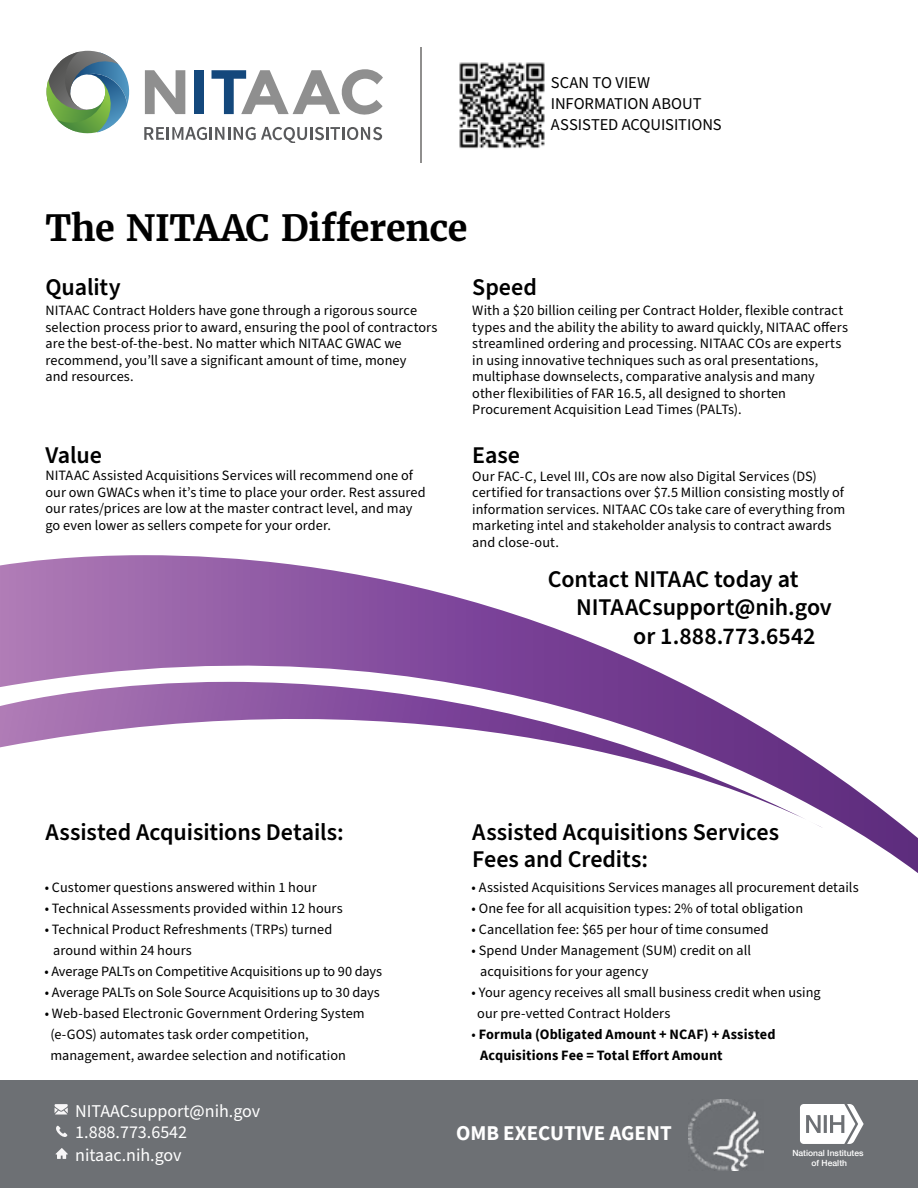
<style>
.page{position:relative;width:918px;height:1188px;background:#fff}
.page>*{position:absolute;margin:0;border:0;box-sizing:border-box;transform-origin:0 0}
.t1{font:700 36px "Merriweather";letter-spacing:-.015em;color:#000}
.t2{font:600 24px/27px "Source Sans Pro";letter-spacing:-.005em;color:#000}
.t3{font:700 21px "Source Sans Pro";color:#fff}
.t4{font:18px/21px "Source Sans Pro";color:#fff}
.t5{font:16.5px/21px "Source Sans Pro";color:#000}
.t6{font:14.25px/16.5px "Source Sans Pro";letter-spacing:.005em;color:#000}
.t7{font:700 14.25px/21px "Source Sans Pro";letter-spacing:.01em;color:#000}
.t8{font:500 8.55px/9.6px "Helvetica Neue";color:#fff;text-align:center}
.s1{font-weight:400}
</style>
<div class="page">
<div style="left:0;top:1080px;width:918px;height:108px;background:#6d7074"></div>
<svg style="left:0;top:555px;width:918px;height:318px"></svg>
<svg style="left:0;top:664px;width:823px;height:164px"></svg>
<hr style="left:420px;top:48px;width:1px;height:115px;background:#908f8e">
<img style="left:459px;top:62px;width:86px;height:87px">
<svg style="left:56px;top:1126px;width:11px;height:11px"></svg>
<svg style="left:56px;top:1148px;width:12px;height:11px"></svg>
<svg style="left:55px;top:1104px;width:13px;height:11px"></svg>
<img style="left:689px;top:1100px;width:75px;height:70px">
<svg style="left:800px;top:1104px;width:64px;height:40px"></svg>
<svg style="left:46px;top:51px;width:84px;height:83px"></svg>
<svg style="left:145px;top:70px;width:40px;height:44px"></svg>
<div style="left:194px;top:70px;width:9px;height:44px;background:#14487c"></div>
<svg style="left:212px;top:69px;width:171px;height:46px"></svg>
<svg style="left:144px;top:127px;width:238px;height:15px"></svg>
<p class="t5" style="left:551px;top:73px;width:172px">SCAN TO VIEW<br>INFORMATION ABOUT<br>ASSISTED ACQUISITIONS</p>
<h1 class="t1" style="left:45px;top:205px;width:424px">The NITAAC Difference</h1>
<h2 class="t2" style="left:45px;top:274px;width:77px">Quality</h2>
<h2 class="t2" style="left:472px;top:274px;width:66px">Speed</h2>
<p class="t6" style="left:45px;top:303px;width:393px">NITAAC Contract Holders have gone through a rigorous source selection process prior to award, ensuring the pool of contractors are the best-of-the-best. No matter which NITAAC GWAC we recommend, you’ll save a significant amount of time, money<br>and resources.</p>
<h2 class="t2" style="left:45px;top:442px;width:58px">Value</h2>
<p class="t6" style="left:45px;top:468px;width:382px">NITAAC Assisted Acquisitions Services will recommend one of our own GWACs when it’s time to place your order. Rest assured our rates/prices are low at the master contract level, and may go even lower as sellers compete for your order.</p>
<p class="t6" style="left:472px;top:303px;width:377px">With a $20 billion ceiling per Contract Holder, flexible contract types and the ability the ability to award quickly, NITAAC offers streamlined ordering and processing. NITAAC COs are experts in using innovative techniques such as oral presentations, multiphase downselects, comparative analysis and many other flexibilities of FAR 16.5, all designed to shorten Procurement Acquisition Lead Times (PALTs).</p>
<h2 class="t2" style="left:472px;top:442px;width:49px">Ease</h2>
<p class="t6" style="left:472px;top:468px;width:375px">Our FAC-C, Level III, COs are now also Digital Services (DS) certified for transactions over $7.5 Million consisting mostly of information services. NITAAC COs take care of everything from marketing intel and stakeholder analysis to contract awards and close-out.</p>
<h2 class="t2" style="left:548px;top:566px;width:252px">Contact NITAAC today at</h2>
<h2 class="t2" style="left:576px;top:594px;width:257px">NITAACsupport@nih.gov</h2>
<h2 class="t2" style="left:633px;top:623px;width:184px">or 1.888.773.6542</h2>
<h2 class="t2" style="left:45px;top:819px;width:300px">Assisted Acquisitions Details:</h2>
<p class="t6" style="left:45px;top:880px;width:273px">• Customer questions answered within 1 hour</p>
<p class="t6" style="left:45px;top:901px;width:299px">• Technical Assessments provided within 12 hours</p>
<p class="t6" style="left:53px;top:919px;width:280px;line-height:21px;text-indent:-9px">• Technical Product Refreshments (TRPs) turned around within 24 hours</p>
<p class="t6" style="left:44px;top:964px;width:339px">• Average PALTs on Competitive Acquisitions up to 90 days</p>
<p class="t6" style="left:45px;top:985px;width:336px">• Average PALTs on Sole Source Acquisitions up to 30 days</p>
<p class="t6" style="left:50px;top:1003px;width:316px;line-height:21px;text-indent:-6px">• Web-based Electronic Government Ordering System (e-GOS) automates task order competition, management, awardee selection and notification</p>
<p class="t4" style="left:75px;top:1101px;width:187px">NITAACsupport@nih.gov<br>1.888.773.6542</p>
<p class="t4" style="left:75px;top:1145px;width:108px">nitaac.nih.gov</p>
<h2 class="t2" style="left:472px;top:819px;width:308px">Assisted Acquisitions Services<br>Fees and Credits:</h2>
<p class="t6" style="left:472px;top:880px;width:389px">• Assisted Acquisitions Services manages all procurement details</p>
<p class="t6" style="left:472px;top:901px;width:333px">• One fee for all acquisition types: 2% of total obligation</p>
<p class="t6" style="left:472px;top:922px;width:299px">• Cancellation fee: $65 per hour of time consumed</p>
<p class="t6" style="left:480px;top:940px;width:272px;line-height:21px;text-indent:-9px">• Spend Under Management (SUM) credit on all acquisitions for your agency</p>
<p class="t6" style="left:477px;top:982px;width:345px;line-height:21px;text-indent:-6px">• Your agency receives all small business credit when using our pre-vetted Contract Holders</p>
<p class="t7" style="left:480px;top:1024px;width:297px;text-indent:-9px"><span class="s1">•</span> Formula (Obligated Amount + NCAF) + Assisted<br>Acquisitions Fee = Total Effort Amount</p>
<h3 class="t3" style="left:456px;top:1119px;width:217px">OMB EXECUTIVE AGENT</h3>
<p class="t8" style="left:792px;top:1148px;width:73px">National Institutes of Health</p>
</div>
